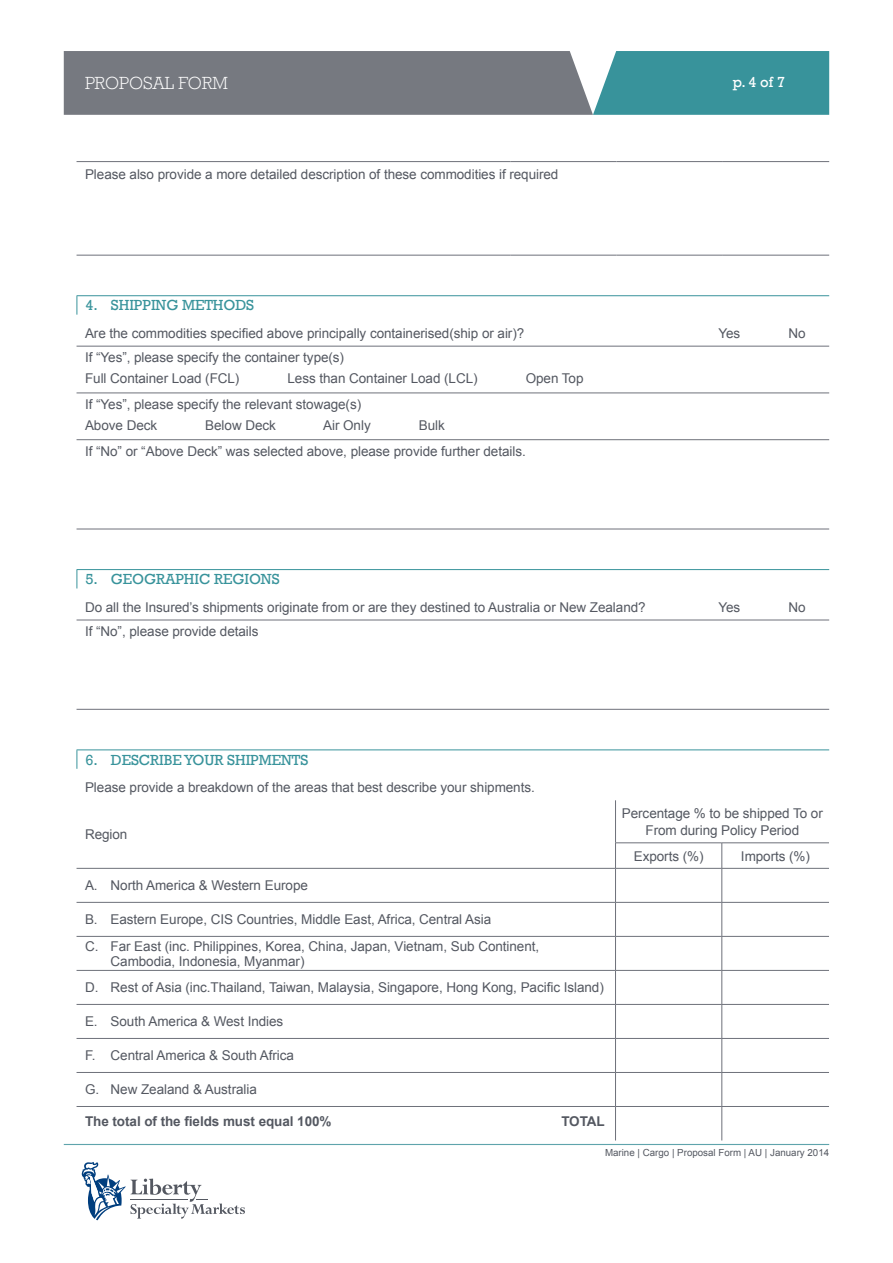
<style>
.page{position:relative;width:893px;height:1263px;background:#fff}
.page>*{position:absolute;margin:0;border:0;box-sizing:border-box;transform-origin:0 0}
.t1{font:300 18px "Rockwell Std";color:#fff}
.LSM_Teal_Questions{font:15px "Rockwell";letter-spacing:-.005em;color:#38939b}
.t2{font:15px "Rockwell";color:#fff}
.LSM_Questions{font:13.5px/16.5px "Arial";letter-spacing:-.005em;color:#545861;text-align:center}
.LSM_Questions-2{font:700 13.5px "Arial";letter-spacing:-.005em;color:#545861}
.t3{font:9.75px "Arial";color:#545861}
</style>
<div class="page">
<svg style="left:64px;top:51px;width:765px;height:64px;background:#68858c"></svg>
<hr style="left:64px;top:1144px;width:765px;height:1px;background:#5fa4ac">
<svg style="left:82px;top:1162px;width:163px;height:58px"></svg>
<hr style="left:77px;top:161px;width:433px;height:1px;background:#6e717a">
<hr style="left:510px;top:161px;width:107px;height:1px;background:#6e717a">
<hr style="left:617px;top:161px;width:106px;height:1px;background:#6e717a">
<hr style="left:723px;top:161px;width:106px;height:1px;background:#6e717a">
<hr style="left:77px;top:255px;width:433px;height:1px;background:#6e717a">
<hr style="left:510px;top:255px;width:107px;height:1px;background:#6e717a">
<hr style="left:617px;top:255px;width:106px;height:1px;background:#6e717a">
<hr style="left:723px;top:255px;width:106px;height:1px;background:#6e717a">
<hr style="left:77px;top:295px;width:752px;height:1px;background:#38939b">
<svg style="left:77px;top:296px;width:1px;height:19px"></svg>
<hr style="left:77px;top:346px;width:752px;height:1px;background:#6e717a">
<hr style="left:77px;top:393px;width:752px;height:1px;background:#6e717a">
<hr style="left:77px;top:439px;width:752px;height:1px;background:#6e717a">
<hr style="left:77px;top:529px;width:752px;height:1px;background:#6e717a">
<hr style="left:77px;top:569px;width:752px;height:1px;background:#38939b">
<svg style="left:77px;top:570px;width:1px;height:18px"></svg>
<hr style="left:77px;top:620px;width:752px;height:1px;background:#6e717a">
<hr style="left:77px;top:709px;width:752px;height:1px;background:#6e717a">
<hr style="left:77px;top:749px;width:752px;height:1px;background:#38939b">
<svg style="left:77px;top:750px;width:1px;height:19px"></svg>
<hr style="left:615px;top:842px;width:107px;height:1px;background:#6e717a">
<hr style="left:722px;top:842px;width:107px;height:1px;background:#6e717a">
<hr style="left:77px;top:868px;width:538px;height:1px;background:#6e717a">
<hr style="left:615px;top:868px;width:107px;height:1px;background:#6e717a">
<hr style="left:722px;top:868px;width:107px;height:1px;background:#6e717a">
<hr style="left:77px;top:902px;width:538px;height:1px;background:#6e717a">
<hr style="left:615px;top:902px;width:107px;height:1px;background:#6e717a">
<hr style="left:722px;top:902px;width:107px;height:1px;background:#6e717a">
<hr style="left:77px;top:936px;width:538px;height:1px;background:#6e717a">
<hr style="left:615px;top:936px;width:107px;height:1px;background:#6e717a">
<hr style="left:722px;top:936px;width:107px;height:1px;background:#6e717a">
<hr style="left:77px;top:970px;width:538px;height:1px;background:#6e717a">
<hr style="left:615px;top:970px;width:107px;height:1px;background:#6e717a">
<hr style="left:722px;top:970px;width:107px;height:1px;background:#6e717a">
<hr style="left:77px;top:1004px;width:538px;height:1px;background:#6e717a">
<hr style="left:615px;top:1004px;width:107px;height:1px;background:#6e717a">
<hr style="left:722px;top:1004px;width:107px;height:1px;background:#6e717a">
<hr style="left:77px;top:1038px;width:538px;height:1px;background:#6e717a">
<hr style="left:615px;top:1038px;width:107px;height:1px;background:#6e717a">
<hr style="left:722px;top:1038px;width:107px;height:1px;background:#6e717a">
<hr style="left:77px;top:1072px;width:538px;height:1px;background:#6e717a">
<hr style="left:615px;top:1072px;width:107px;height:1px;background:#6e717a">
<hr style="left:722px;top:1072px;width:107px;height:1px;background:#6e717a">
<hr style="left:77px;top:1106px;width:538px;height:1px;background:#6e717a">
<hr style="left:615px;top:1106px;width:107px;height:1px;background:#6e717a">
<hr style="left:722px;top:1106px;width:107px;height:1px;background:#6e717a">
<svg style="left:722px;top:843px;width:1px;height:25px"></svg>
<hr style="left:722px;top:868px;width:1px;height:34px;background:#6e717a">
<hr style="left:722px;top:902px;width:1px;height:34px;background:#6e717a">
<hr style="left:722px;top:936px;width:1px;height:34px;background:#6e717a">
<hr style="left:722px;top:970px;width:1px;height:34px;background:#6e717a">
<hr style="left:722px;top:1004px;width:1px;height:34px;background:#6e717a">
<hr style="left:722px;top:1039px;width:1px;height:33px;background:#6e717a">
<hr style="left:722px;top:1073px;width:1px;height:33px;background:#6e717a">
<hr style="left:722px;top:1107px;width:1px;height:33px;background:#6e717a">
<hr style="left:615px;top:800px;width:1px;height:43px;background:#6e717a">
<svg style="left:615px;top:843px;width:1px;height:25px"></svg>
<hr style="left:615px;top:868px;width:1px;height:34px;background:#6e717a">
<hr style="left:615px;top:902px;width:1px;height:34px;background:#6e717a">
<hr style="left:615px;top:936px;width:1px;height:34px;background:#6e717a">
<hr style="left:615px;top:970px;width:1px;height:34px;background:#6e717a">
<hr style="left:615px;top:1004px;width:1px;height:34px;background:#6e717a">
<hr style="left:615px;top:1039px;width:1px;height:33px;background:#6e717a">
<hr style="left:615px;top:1073px;width:1px;height:33px;background:#6e717a">
<hr style="left:615px;top:1107px;width:1px;height:33px;background:#6e717a">
<h1 class="t1" style="left:85px;top:73px;width:144px">PROPOSAL FORM</h1>
<p class="LSM_Questions" style="left:85px;top:166px;width:475px">Please also provide a more detailed description of these commodities if required</p>
<p class="t2" style="left:733px;top:73px;width:54px">p. 4 of 7</p>
<p class="LSM_Teal_Questions" style="left:85px;top:297px;width:170px">4. SHIPPING METHODS</p>
<p class="LSM_Questions" style="left:85px;top:325px;width:441px">Are the commodities specified above principally containerised(ship or air)?</p>
<p class="LSM_Questions" style="left:718px;top:325px;width:23px">Yes</p>
<p class="LSM_Questions" style="left:788px;top:325px;width:19px">No</p>
<p class="LSM_Questions" style="left:85px;top:349px;width:261px">If “Yes”, please specify the container type(s)</p>
<p class="LSM_Questions" style="left:85px;top:370px;width:156px">Full Container Load (FCL)</p>
<p class="LSM_Questions" style="left:288px;top:370px;width:192px">Less than Container Load (LCL)</p>
<p class="LSM_Questions" style="left:526px;top:370px;width:59px">Open Top</p>
<p class="LSM_Questions" style="left:85px;top:396px;width:278px">If “Yes”, please specify the relevant stowage(s)</p>
<p class="LSM_Questions" style="left:85px;top:417px;width:74px">Above Deck</p>
<p class="LSM_Questions" style="left:205px;top:417px;width:72px">Below Deck</p>
<p class="LSM_Questions" style="left:323px;top:417px;width:49px">Air Only</p>
<p class="LSM_Questions" style="left:419px;top:417px;width:28px">Bulk</p>
<p class="LSM_Questions" style="left:85px;top:443px;width:442px">If “No” or “Above Deck” was selected above, please provide further details.</p>
<p class="LSM_Teal_Questions" style="left:85px;top:570px;width:196px">5. GEOGRAPHIC REGIONS</p>
<p class="LSM_Questions" style="left:85px;top:599px;width:562px">Do all the Insured’s shipments originate from or are they destined to Australia or New Zealand?</p>
<p class="LSM_Questions" style="left:718px;top:599px;width:23px">Yes</p>
<p class="LSM_Questions" style="left:788px;top:599px;width:19px">No</p>
<p class="LSM_Questions" style="left:85px;top:623px;width:175px">If “No”, please provide details</p>
<p class="LSM_Teal_Questions" style="left:85px;top:751px;width:224px">6. DESCRIBE YOUR SHIPMENTS</p>
<p class="LSM_Questions" style="left:85px;top:780px;width:451px">Please provide a breakdown of the areas that best describe your shipments.</p>
<p class="LSM_Questions" style="left:85px;top:826px;width:44px">Region</p>
<p class="LSM_Questions" style="left:85px;top:877px;width:224px">A. North America &amp; Western Europe</p>
<p class="LSM_Questions" style="left:85px;top:911px;width:408px">B. Eastern Europe, CIS Countries, Middle East, Africa, Central Asia</p>
<p class="LSM_Questions" style="left:111px;top:939px;width:430px;line-height:15px;text-align:left;text-indent:-26px">C. Far East (inc. Philippines, Korea, China, Japan, Vietnam, Sub Continent,<br>Cambodia, Indonesia, Myanmar)</p>
<p class="LSM_Questions" style="left:85px;top:979px;width:520px">D. Rest of Asia (inc.Thailand, Taiwan, Malaysia, Singapore, Hong Kong, Pacific Island)</p>
<p class="LSM_Questions" style="left:85px;top:1013px;width:200px">E. South America &amp; West Indies</p>
<p class="LSM_Questions" style="left:85px;top:1047px;width:210px">F. Central America &amp; South Africa</p>
<p class="LSM_Questions" style="left:85px;top:1081px;width:173px">G. New Zealand &amp; Australia</p>
<p class="LSM_Questions-2" style="left:85px;top:1112px;width:248px">The total of the fields must equal 100%</p>
<p class="LSM_Questions-2" style="left:561px;top:1112px;width:45px">TOTAL</p>
<p class="LSM_Questions" style="left:622px;top:805px;width:203px">Percentage % to be shipped To or<br>From during Policy Period</p>
<p class="LSM_Questions" style="left:634px;top:848px;width:71px">Exports (%)</p>
<p class="LSM_Questions" style="left:741px;top:848px;width:71px">Imports (%)</p>
<p class="t3" style="left:605px;top:1146px;width:226px">Marine | Cargo | Proposal Form | AU | January 2014</p>
</div>
